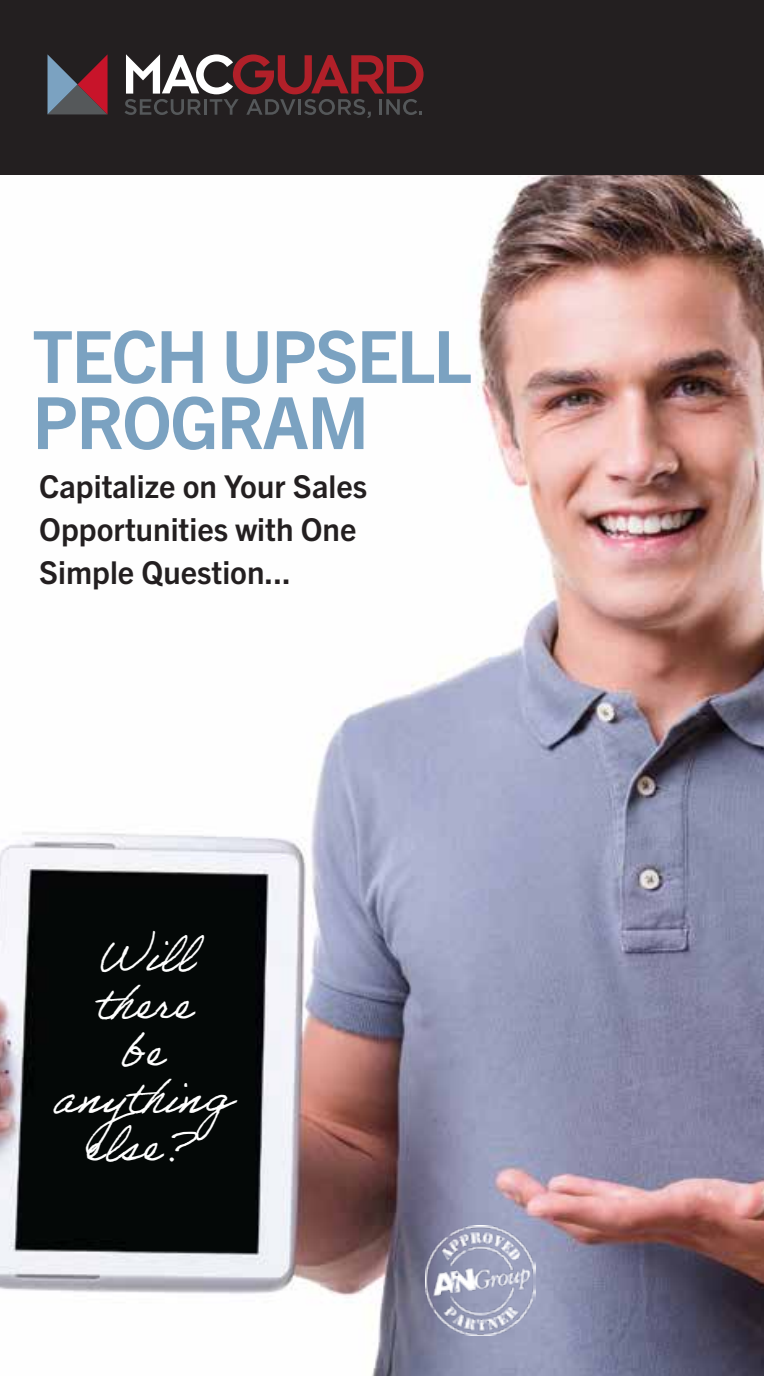
<style>
.page{position:relative;width:764px;height:1376px;background:#fff}
.page>*{position:absolute;margin:0;border:0;box-sizing:border-box;transform-origin:0 0}
.t1{font:700 72px/66.1px "Trade Gothic Next LT Pro";letter-spacing:-.025em;color:#7ba2c1}
.t2{font:47.25px/47.2px "Adobe Handwriting Ernie";color:#fff;text-align:center}
.t3{font:700 31.5px/42.8px "Trade Gothic Next LT Pro";color:#231f20}
</style>
<div class="page">
<img style="left:0;top:175px;width:764px;height:1201px">
<div style="left:0;top:0;width:764px;height:175px;background:#231f20"></div>
<svg style="left:124px;top:54px;width:299px;height:64px"></svg>
<svg style="left:47px;top:54px;width:60px;height:60px"></svg>
<img style="left:426px;top:1225px;width:110px;height:110px">
<h1 class="t1" style="left:32px;top:319px;width:441px">TECH UPSELL<br>PROGRAM</h1>
<p class="t3" style="left:39px;top:463px;width:329px">Capitalize on Your Sales<br>Opportunities with One<br>Simple Question...</p>
<h2 class="t2" style="left:52px;top:931px;width:178px">Will there<br>be anything else?</h2>
</div>
